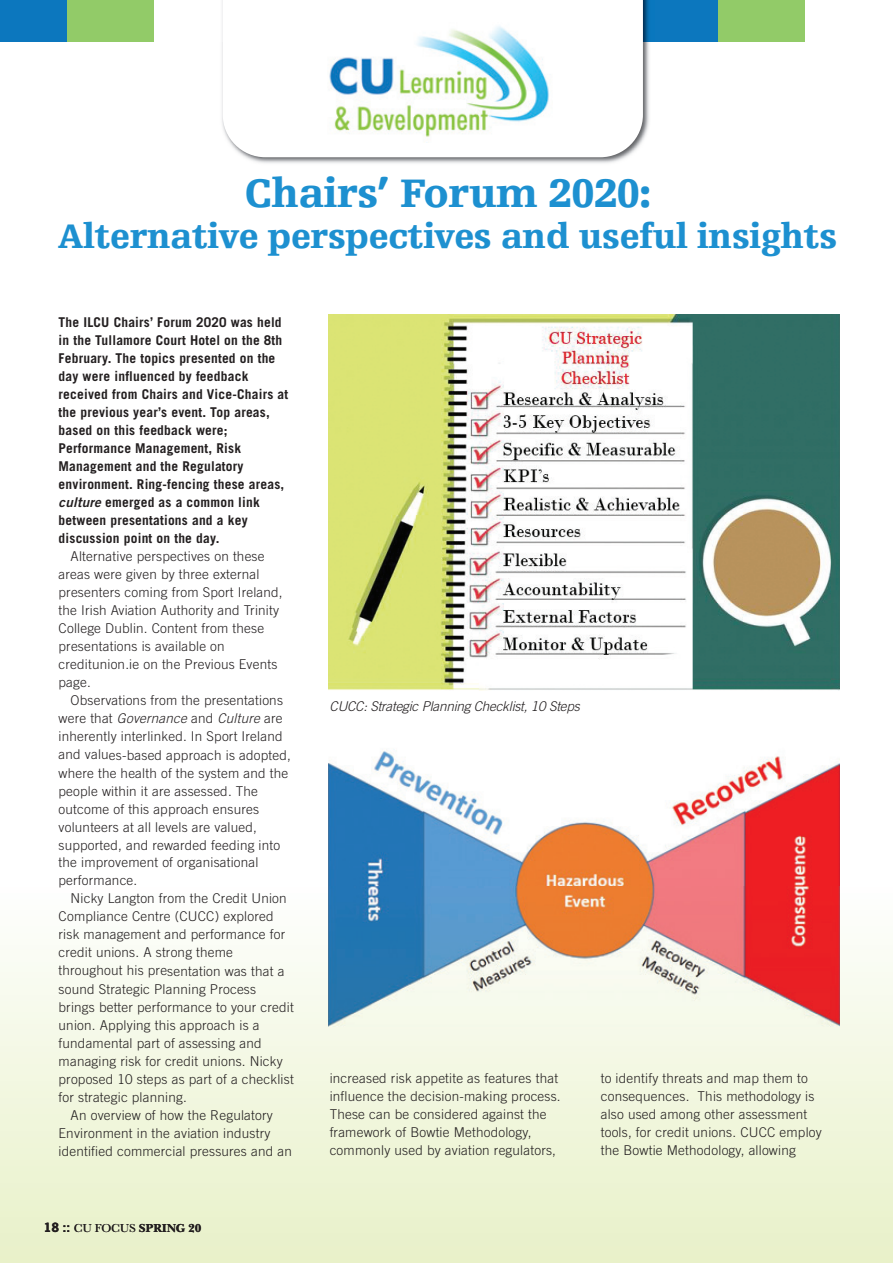
<style>
.page{position:relative;width:893px;height:1263px;background:#fff}
.page>*{position:absolute;margin:0;border:0;box-sizing:border-box;transform-origin:0 0}
.t1{font:900 42px "Egyptienne FLT Std";letter-spacing:-.01em;color:#1d90d0}
.t2{font:900 36px "Egyptienne FLT Std";letter-spacing:-.01em;color:#1d90d0}
.t3{font:300 13.5px/18px "Trade Gothic LT Std";letter-spacing:.015em;color:#231f20}
.t4{font:700 13.5px/18px "Trade Gothic LT Std";letter-spacing:.015em;color:#231f20}
.t5{font:italic 300 13.5px "Trade Gothic LT Std";letter-spacing:-.015em;color:#231f20}
.t6{font:700 12px "Baskerville No 2 BT";color:#231f20}
.s1{font-family:"Trade Gothic LT Std Bd 2 Obl";font-weight:400}
.s2{font-style:italic}
.s3{font-family:"News Gothic Std"}
.s4{font-family:"Baskerville";font-weight:400}
</style>
<div class="page">
<div style="left:0;top:886px;width:893px;height:377px;background:linear-gradient(to bottom,#fdfefd,#e8f1c8)"></div>
<div style="left:0;top:0;width:68px;height:42px;background:#0c77be"></div>
<div style="left:67px;top:0;width:87px;height:42px;background:#92cb68"></div>
<div style="left:632px;top:0;width:87px;height:42px;background:#0c77be"></div>
<div style="left:718px;top:0;width:87px;height:42px;background:#92cb68"></div>
<img style="left:222px;top:42px;width:427px;height:121px">
<img style="left:222px;top:0;width:1px;height:42px">
<img style="left:643px;top:0;width:6px;height:42px">
<svg style="left:223px;top:0;width:420px;height:157px"></svg>
<img style="left:310px;top:23px;width:245px;height:120px">
<img style="left:329px;top:315px;width:511px;height:376px">
<img style="left:329px;top:749px;width:511px;height:277px">
<h1 class="t1" style="left:244px;top:177px;width:408px">Chairs’ Forum 2020:</h1>
<h2 class="t2" style="left:58px;top:222px;width:781px">Alternative perspectives and useful insights</h2>
<p class="t4" style="left:59px;top:315px;width:231px">the ILCu Chairs’ Forum 2020 was held in the tullamore Court Hotel on the 8th February. the topics presented on the day were influenced by feedback received from Chairs and Vice-Chairs at the previous year’s event. top areas, based on this feedback were; Performance Management, Risk Management and the Regulatory environment. Ring-fencing these areas, <span class="s1">culture</span> emerged as a common link between presentations and a key discussion point on the day.</p>
<p class="t3" style="left:59px;top:549px;width:226px;text-indent:12px">Alternative perspectives on these areas were given by three external presenters coming from Sport Ireland, the Irish Aviation Authority and Trinity<br>College Dublin. Content from these presentations is available on creditunion.ie on the Previous Events page.</p>
<p class="t3" style="left:59px;top:693px;width:234px;text-indent:12px">Observations from the presentations were that <span class="s2">Governance</span> and <span class="s2">Culture</span> are inherently interlinked. In Sport Ireland and values-based approach is adopted, where the health of the system and the people within it are assessed. The outcome of this approach ensures volunteers at all levels are valued, supported, and rewarded feeding into the improvement of organisational performance.</p>
<p class="t3" style="left:71px;top:891px;width:218px">Nicky Langton from the Credit Union</p>
<p class="t3" style="left:59px;top:909px;width:216px">Compliance Centre (CUCC) explored</p>
<p class="t3" style="left:59px;top:927px;width:228px">risk management and performance for</p>
<p class="t3" style="left:59px;top:945px;width:176px">credit unions. A strong theme</p>
<p class="t3" style="left:59px;top:963px;width:227px">throughout his presentation was that a</p>
<p class="t3" style="left:59px;top:981px;width:199px">sound Strategic Planning Process</p>
<p class="t3" style="left:59px;top:999px;width:237px">brings better performance to your credit</p>
<p class="t3" style="left:59px;top:1017px;width:202px">union. Applying this approach is a</p>
<p class="t3" style="left:59px;top:1035px;width:205px">fundamental part of assessing and</p>
<p class="t3" style="left:59px;top:1053px;width:226px">managing risk for credit unions. Nicky</p>
<p class="t3" style="left:59px;top:1071px;width:237px">proposed 10 steps as part of a checklist</p>
<p class="t3" style="left:59px;top:1089px;width:130px">for strategic planning.</p>
<p class="t3" style="left:71px;top:1107px;width:204px">An overview of how the Regulatory</p>
<p class="t3" style="left:59px;top:1125px;width:213px">Environment in the aviation industry</p>
<p class="t3" style="left:59px;top:1143px;width:235px">identified commercial pressures and an</p>
<p class="t6" style="left:44px;top:1223px;width:159px"><span class="s3">18 ::</span> <span class="s4">CU FOCUS</span> SPRING 20</p>
<p class="t5" style="left:330px;top:701px;width:252px">CUCC: Strategic Planning Checklist, 10 Steps</p>
<p class="t3" style="left:330px;top:1070px;width:233px">increased risk appetite as features that influence the decision-making process.<br>These can be considered against the framework of Bowtie Methodology, commonly used by aviation regulators,</p>
<p class="t3" style="left:601px;top:1070px;width:223px">to identify threats and map them to consequences. This methodology is also used among other assessment tools, for credit unions. CUCC employ the Bowtie Methodology, allowing</p>
</div>
